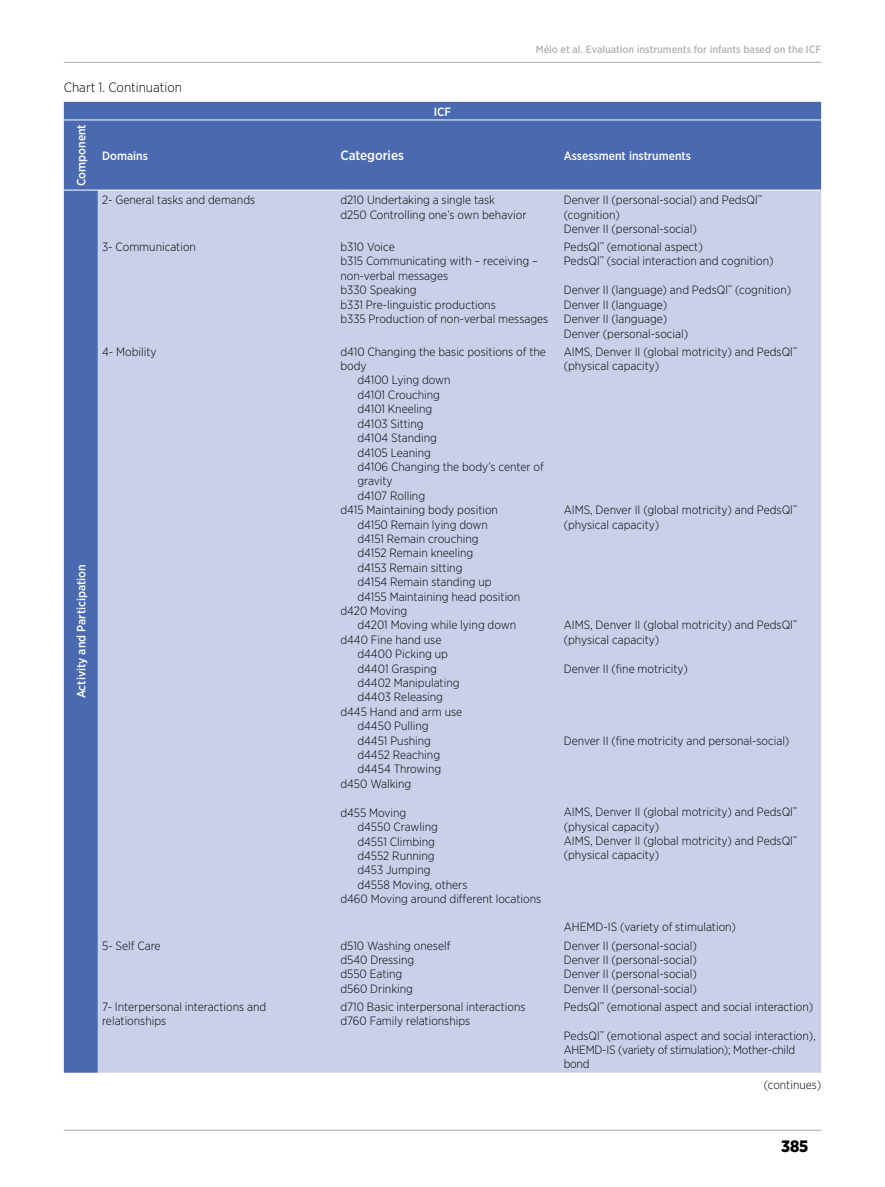
<style>
.page{position:relative;width:885px;height:1187px;background:#fff}
.page>*{position:absolute;margin:0;border:0;box-sizing:border-box;transform-origin:0 0}
.t1{font:900 16.5px "Gotham Narrow";color:#000}
.t2{font:300 13.5px "Gotham Narrow";color:#000}
.t3{font:500 13.5px "Gotham Narrow";color:#fff}
.t4{font:300 12px/14.4px "Gotham Narrow";color:#000}
.t5{font:300 12px/14.4px "Gotham Narrow";letter-spacing:-.02em;color:#000}
.t6{font:500 12px "Gotham Narrow";color:#fff}
.t7{font:500 10.5px "Gotham Narrow";color:#b3b2b2}
</style>
<div class="page">
<hr style="left:64px;top:62px;width:757px;height:1px;background:#b3b2b2">
<hr style="left:64px;top:1129px;width:757px;height:1px;background:#b3b2b2">
<div style="left:64px;top:102px;width:757px;height:970px;background:#496ab1"></div>
<div style="left:98px;top:191px;width:723px;height:881px;background:#cbd0ea"></div>
<hr style="left:64px;top:190px;width:34px;height:1px;background:#fff">
<hr style="left:64px;top:120px;width:34px;height:1px;background:#fff">
<hr style="left:98px;top:120px;width:238px;height:1px;background:#fff">
<hr style="left:336px;top:120px;width:223px;height:1px;background:#fff">
<hr style="left:559px;top:120px;width:262px;height:1px;background:#fff">
<hr style="left:98px;top:190px;width:238px;height:1px;background:#fff">
<hr style="left:336px;top:190px;width:223px;height:1px;background:#fff">
<hr style="left:559px;top:190px;width:262px;height:1px;background:#fff">
<p class="t2" style="left:64px;top:79px;width:120px">Chart 1. Continuation</p>
<p class="t6" style="left:434px;top:104px;width:19px">ICF</p>
<p class="t7" style="left:536px;top:42px;width:287px">Mélo et al. Evaluation instruments for infants based on the ICF</p>
<p class="t6" style="left:74px;top:186px;width:63px;rotate:-90deg">Component</p>
<p class="t6" style="left:74px;top:698px;width:135px;rotate:-90deg">Activity and Participation</p>
<p class="t6" style="left:102px;top:148px;width:47px">Domains</p>
<p class="t3" style="left:340px;top:147px;width:65px">Categories</p>
<p class="t6" style="left:563px;top:148px;width:129px">Assessment instruments</p>
<p class="t4" style="left:102px;top:192px;width:154px">2- General tasks and demands</p>
<p class="t4" style="left:340px;top:192px;width:188px">d210 Undertaking a single task<br>d250 Controlling one’s own behavior</p>
<p class="t4" style="left:563px;top:192px;width:200px">Denver II (personal-social) and PedsQl<sup>™ </sup>(cognition)<br>Denver II (personal-social)</p>
<p class="t4" style="left:102px;top:239px;width:95px">3- Communication</p>
<p class="t4" style="left:340px;top:239px;width:209px">b310 Voice<br>b315 Communicating with – receiving – non-verbal messages<br>b330 Speaking<br>b331 Pre-linguistic productions<br>b335 Production of non-verbal messages</p>
<p class="t4" style="left:563px;top:239px;width:211px">PedsQl<sup>™</sup> (emotional aspect)<br>PedsQl<sup>™</sup> (social interaction and cognition)</p>
<p class="t4" style="left:563px;top:282px;width:229px">Denver II (language) and PedsQl<sup>™</sup> (cognition)<br>Denver II (language)<br>Denver II (language)<br>Denver (personal-social)</p>
<p class="t4" style="left:102px;top:344px;width:56px">4- Mobility</p>
<p class="t4" style="left:340px;top:344px;width:207px">d410 Changing the basic positions of the</p>
<p class="t4" style="left:340px;top:358px;width:28px">body</p>
<p class="t4" style="left:357px;top:373px;width:95px">d4100 Lying down</p>
<p class="t4" style="left:357px;top:387px;width:84px">d4101 Crouching</p>
<p class="t4" style="left:357px;top:401px;width:76px">d4101 Kneeling</p>
<p class="t4" style="left:357px;top:416px;width:68px">d4103 Sitting</p>
<p class="t4" style="left:357px;top:430px;width:81px">d4104 Standing</p>
<p class="t4" style="left:357px;top:445px;width:75px">d4105 Leaning</p>
<p class="t4" style="left:357px;top:459px;width:188px">d4106 Changing the body’s center of</p>
<p class="t4" style="left:357px;top:473px;width:37px">gravity</p>
<p class="t4" style="left:357px;top:488px;width:69px">d4107 Rolling</p>
<p class="t4" style="left:340px;top:502px;width:159px">d415 Maintaining body position</p>
<p class="t4" style="left:357px;top:517px;width:132px">d4150 Remain lying down</p>
<p class="t4" style="left:357px;top:531px;width:123px">d4151 Remain crouching</p>
<p class="t4" style="left:357px;top:545px;width:117px">d4152 Remain kneeling</p>
<p class="t4" style="left:357px;top:560px;width:107px">d4153 Remain sitting</p>
<p class="t4" style="left:357px;top:574px;width:136px">d4154 Remain standing up</p>
<p class="t4" style="left:357px;top:589px;width:164px">d4155 Maintaining head position</p>
<p class="t4" style="left:340px;top:603px;width:68px">d420 Moving</p>
<p class="t4" style="left:357px;top:617px;width:160px">d4201 Moving while lying down</p>
<p class="t4" style="left:340px;top:632px;width:102px">d440 Fine hand use</p>
<p class="t4" style="left:357px;top:646px;width:92px">d4400 Picking up</p>
<p class="t4" style="left:357px;top:661px;width:81px">d4401 Grasping</p>
<p class="t4" style="left:357px;top:675px;width:104px">d4402 Manipulating</p>
<p class="t4" style="left:357px;top:689px;width:87px">d4403 Releasing</p>
<p class="t4" style="left:340px;top:704px;width:123px">d445 Hand and arm use</p>
<p class="t4" style="left:357px;top:718px;width:73px">d4450 Pulling</p>
<p class="t4" style="left:357px;top:733px;width:75px">d4451 Pushing</p>
<p class="t4" style="left:357px;top:747px;width:84px">d4452 Reaching</p>
<p class="t4" style="left:357px;top:761px;width:85px">d4454 Throwing</p>
<p class="t4" style="left:340px;top:776px;width:72px">d450 Walking</p>
<p class="t4" style="left:340px;top:805px;width:67px">d455 Moving</p>
<p class="t4" style="left:357px;top:819px;width:82px">d4550 Crawling</p>
<p class="t4" style="left:357px;top:833px;width:79px">d4551 Climbing</p>
<p class="t4" style="left:357px;top:848px;width:79px">d4552 Running</p>
<p class="t4" style="left:357px;top:862px;width:75px">d453 Jumping</p>
<p class="t4" style="left:357px;top:877px;width:112px">d4558 Moving, others</p>
<p class="t4" style="left:340px;top:891px;width:202px">d460 Moving around different locations</p>
<p class="t4" style="left:563px;top:344px;width:235px">AIMS, Denver II (global motricity) and PedsQl<sup>™ </sup>(physical capacity)</p>
<p class="t4" style="left:563px;top:502px;width:235px">AIMS, Denver II (global motricity) and PedsQl<sup>™ </sup>(physical capacity)</p>
<p class="t4" style="left:563px;top:617px;width:235px">AIMS, Denver II (global motricity) and PedsQl<sup>™ </sup>(physical capacity)</p>
<p class="t4" style="left:563px;top:661px;width:126px">Denver II (fine motricity)</p>
<p class="t4" style="left:563px;top:733px;width:227px">Denver II (fine motricity and personal-social)</p>
<p class="t4" style="left:563px;top:804px;width:235px">AIMS, Denver II (global motricity) and PedsQl<sup>™ </sup>(physical capacity)<br>AIMS, Denver II (global motricity) and PedsQl<sup>™ </sup>(physical capacity)</p>
<p class="t4" style="left:563px;top:919px;width:174px">AHEMD-IS (variety of stimulation)</p>
<p class="t4" style="left:102px;top:937px;width:60px">5- Self Care</p>
<p class="t4" style="left:340px;top:937px;width:112px">d510 Washing oneself d540 Dressing<br>d550 Eating<br>d560 Drinking</p>
<p class="t4" style="left:563px;top:937px;width:135px;text-align:justify">Denver II (personal-social)<br>Denver II (personal-social)<br>Denver II (personal-social)<br>Denver II (personal-social)</p>
<p class="t4" style="left:102px;top:999px;width:165px">7- Interpersonal interactions and relationships</p>
<p class="t4" style="left:340px;top:999px;width:187px">d710 Basic interpersonal interactions d760 Family relationships</p>
<p class="t4" style="left:563px;top:999px;width:251px">PedsQl<sup>™</sup> (emotional aspect and social interaction)</p>
<p class="t5" style="left:563px;top:1027px;width:253px">PedsQl<sup>™</sup> (emotional aspect and social interaction),<br>AHEMD-IS (variety of stimulation); Mother-child bond</p>
<p class="t4" style="left:763px;top:1076px;width:59px">(continues)</p>
<h1 class="t1" style="left:781px;top:1135px;width:29px">385</h1>
</div>
